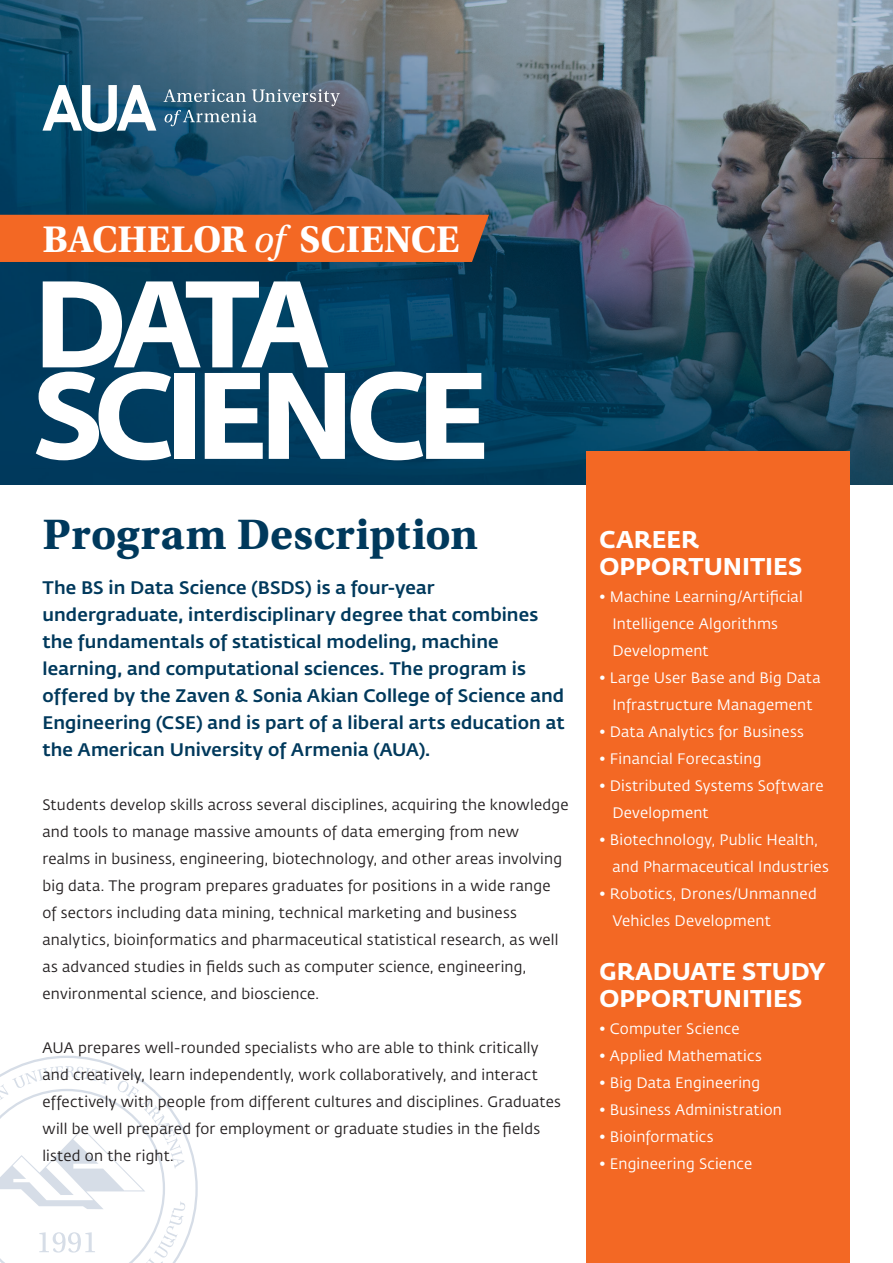
<style>
.page{position:relative;width:893px;height:1263px;background:#fff}
.page>*{position:absolute;margin:0;border:0;box-sizing:border-box;transform-origin:0 0}
.t1{font:700 121.5px "Fedra Sans Arm";letter-spacing:-.075em;color:#fff}
.t2{font:45px "Utopia Std Bold Capt";letter-spacing:.01em;color:#00395c}
.t3{font:700 39px "Utopia Std";letter-spacing:-.005em;color:#fff}
.t4{font:700 24px/27px "Fedra Sans Arm";letter-spacing:.005em;color:#fff}
.BODY_HIGHLIGHT{font:500 18px/27px "Fedra Sans Arm";letter-spacing:.005em;color:#00395c}
.BODY{font:15px/27px "Fedra Sans Arm";letter-spacing:.015em;color:#231f20}
.t5{font:15px/27px "Fedra Sans Arm";letter-spacing:.015em;color:#fff}
.s1{font-weight:400;font-style:italic}
</style>
<div class="page">
<svg style="left:0;top:1056px;width:198px;height:207px"></svg>
<img style="left:0;top:0;width:893px;height:485px">
<div style="left:0;top:215px;width:489px;height:47px;background:#f36824"></div>
<div style="left:586px;top:451px;width:264px;height:812px;background:#f36824"></div>
<svg style="left:42px;top:85px;width:114px;height:47px"></svg>
<svg style="left:164px;top:89px;width:176px;height:37px"></svg>
<p class="t3" style="left:43px;top:216px;width:419px">BACHELOR <span class="s1">of</span> SCIENCE</p>
<p class="t1" style="left:33px;top:245px;width:297px">DATA</p>
<p class="t1" style="left:33px;top:336px;width:457px">SCIENCE</p>
<p class="t2" style="left:42px;top:508px;width:437px">Program Description</p>
<p class="BODY_HIGHLIGHT" style="left:42px;top:574px;width:524px">The BS in Data Science (BSDS) is a four-year undergraduate, interdisciplinary degree that combines the fundamentals of statistical modeling, machine learning, and computational sciences. The program is offered by the Zaven &amp; Sonia Akian College of Science and Engineering (CSE) and is part of a liberal arts education at the American University of Armenia (AUA).</p>
<p class="BODY" style="left:42px;top:791px;width:528px">Students develop skills across several disciplines, acquiring the knowledge and tools to manage massive amounts of data emerging from new realms in business, engineering, biotechnology, and other areas involving big data. The program prepares graduates for positions in a wide range<br>of sectors including data mining, technical marketing and business analytics, bioinformatics and pharmaceutical statistical research, as well as advanced studies in fields such as computer science, engineering, environmental science, and bioscience.</p>
<p class="BODY" style="left:42px;top:1034px;width:520px">AUA prepares well-rounded specialists who are able to think critically and creatively, learn independently, work collaboratively, and interact effectively with people from different cultures and disciplines. Graduates will be well prepared for employment or graduate studies in the fields listed on the right.</p>
<p class="t4" style="left:600px;top:526px;width:101px">CAREER</p>
<p class="t4" style="left:600px;top:553px;width:204px">OPPORTUNITIES</p>
<p class="t5" style="left:612px;top:583px;width:192px;text-indent:-13px">• Machine Learning/Artificial<br>Intelligence Algorithms<br>Development</p>
<p class="t5" style="left:600px;top:664px;width:223px;text-align:center">• Large User Base and Big Data<br>Infrastructure Management</p>
<p class="t5" style="left:600px;top:718px;width:206px">• Data Analytics for Business</p>
<p class="t5" style="left:600px;top:745px;width:163px">• Financial Forecasting</p>
<p class="t5" style="left:612px;top:772px;width:213px;text-indent:-13px">• Distributed Systems Software<br>Development</p>
<p class="t5" style="left:600px;top:826px;width:220px">• Biotechnology, Public Health,</p>
<p class="t5" style="left:612px;top:853px;width:218px">and Pharmaceutical Industries</p>
<p class="t5" style="left:612px;top:880px;width:206px;text-indent:-13px">• Robotics, Drones/Unmanned<br>Vehicles Development</p>
<p class="t4" style="left:600px;top:958px;width:227px">GRADUATE STUDY<br>OPPORTUNITIES</p>
<p class="t5" style="left:600px;top:1015px;width:141px">• Computer Science</p>
<p class="t5" style="left:600px;top:1042px;width:164px">• Applied Mathematics</p>
<p class="t5" style="left:600px;top:1069px;width:162px">• Big Data Engineering</p>
<p class="t5" style="left:600px;top:1096px;width:184px">• Business Administration</p>
<p class="t5" style="left:600px;top:1123px;width:115px">• Bioinformatics</p>
<p class="t5" style="left:600px;top:1150px;width:154px">• Engineering Science</p>
</div>
